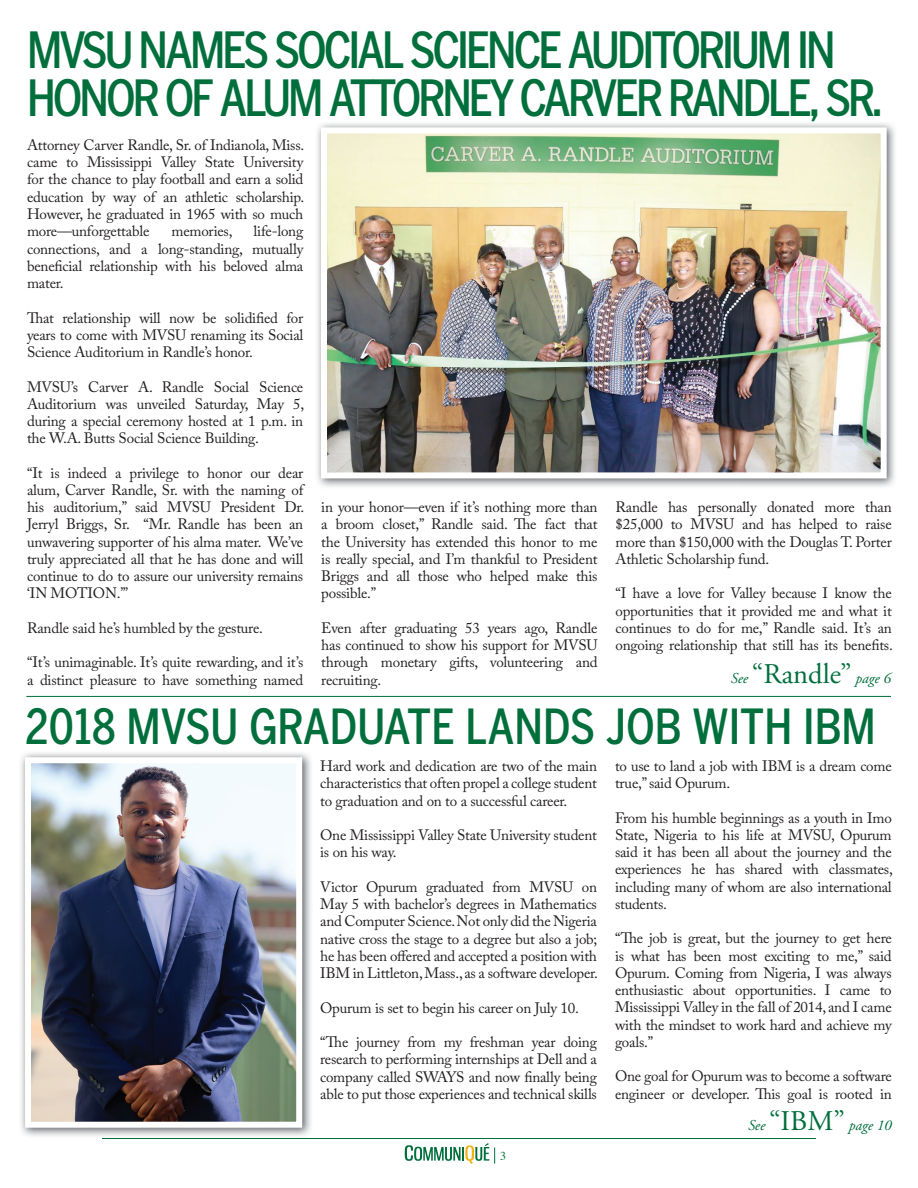
<style>
.page{position:relative;width:918px;height:1188px;background:#fff}
.page>*{position:absolute;margin:0;border:0;box-sizing:border-box;transform-origin:0 0}
.t1{font:49.5px/48px "Benton Got Cn Med";letter-spacing:-.06em;color:#006f3c}
.t2{font:48px "Benton Got Cn Med";color:#006f3c}
.t3{font:15px/17.2px "Adobe Caslon Pro";letter-spacing:-.015em;color:#231f20;text-align:justify}
.t4{font:italic 15px "Adobe Garamond Pro";color:#006f3c}
.t5{font:12px "Times";color:#006f3c}
.s1{font-style:normal;font-size:28.5px}
</style>
<div class="page">
<img style="left:317px;top:123px;width:578px;height:364px">
<img style="left:328px;top:134px;width:552px;height:337px">
<div style="left:321px;top:127px;width:566px;height:351px;border:6px solid #fff"></div>
<svg style="left:405px;top:1143px;width:90px;height:21px"></svg>
<hr style="left:103px;top:1138px;width:712px;height:1px;background:#006f3c">
<hr style="left:26px;top:696px;width:865px;height:1px;background:#006f3c">
<img style="left:21px;top:753px;width:290px;height:383px">
<img style="left:32px;top:764px;width:263px;height:357px">
<div style="left:25px;top:757px;width:277px;height:371px;border:6px solid #fff"></div>
<h1 class="t1" style="left:27px;top:25px;width:857px">MVSU NAMES SOCIAL SCIENCE AUDITORIUM IN<br>HONOR OF ALUM ATTORNEY CARVER RANDLE, SR.</h1>
<p class="t3" style="left:27px;top:136px;width:279px">Attorney Carver Randle, Sr. of Indianola, Miss. came to Mississippi Valley State University for the chance to play football and earn a solid education by way of an athletic scholarship.<br>However, he graduated in 1965 with so much more—unforgettable</p>
<p class="t3" style="left:27px;top:222px;width:278px;text-indent:227px">life-long connections, and a long-standing, mutually beneficial relationship with his beloved alma mater.</p>
<p class="t3" style="left:27px;top:309px;width:278px">That relationship will now be solidified for years to come with MVSU renaming its Social Science Auditorium in Randle’s honor.</p>
<p class="t3" style="left:27px;top:378px;width:279px">MVSU’s Carver A. Randle Social Science Auditorium was unveiled Saturday, May 5, during a special ceremony hosted at 1 p.m. in the W.A. Butts Social Science Building.</p>
<p class="t3" style="left:27px;top:464px;width:279px">“It is indeed a privilege to honor our dear alum, Carver Randle, Sr. with the naming of his auditorium,” said MVSU President Dr.<br>Jerryl Briggs, Sr. “Mr. Randle has been an unwavering supporter of his alma mater. We’ve truly appreciated all that he has done and will continue to do to assure our university remains ‘IN MOTION.’”</p>
<p class="t3" style="left:27px;top:619px;width:237px">Randle said he’s humbled by the gesture.</p>
<p class="t3" style="left:27px;top:654px;width:278px">“It’s unimaginable. It’s quite rewarding, and it’s a distinct pleasure to have something named</p>
<p class="t3" style="left:172px;top:222px;width:63px">memories,</p>
<p class="t3" style="left:321px;top:498px;width:278px">in your honor—even if it’s nothing more than a broom closet,” Randle said. The fact that the University has extended this honor to me is really special, and I’m thankful to President Briggs and all those who helped make this possible.”</p>
<p class="t3" style="left:321px;top:619px;width:278px">Even after graduating 53 years ago, Randle has continued to show his support for MVSU through monetary gifts, volunteering and recruiting.</p>
<p class="t3" style="left:616px;top:498px;width:278px">Randle has personally donated more than $25,000 to MVSU and has helped to raise more than $150,000 with the Douglas T. Porter Athletic Scholarship fund.</p>
<p class="t3" style="left:616px;top:585px;width:279px">“I have a love for Valley because I know the opportunities that it provided me and what it continues to do for me,” Randle said. It’s an ongoing relationship that still has its benefits.</p>
<p class="t4" style="left:731px;top:669px;width:162px">See <span class="s1">“Randle”</span> page 6</p>
<h2 class="t2" style="left:25px;top:698px;width:852px">2018 MVSU GRADUATE LANDS JOB WITH IBM</h2>
<p class="t3" style="left:320px;top:757px;width:278px">Hard work and dedication are two of the main characteristics that often propel a college student to graduation and on to a successful career.</p>
<p class="t3" style="left:320px;top:826px;width:278px">One Mississippi Valley State University student is on his way.</p>
<p class="t3" style="left:320px;top:878px;width:279px">Victor Opurum graduated from MVSU on May 5 with bachelor’s degrees in Mathematics and Computer Science. Not only did the Nigeria native cross the stage to a degree but also a job; he has been offered and accepted a position with IBM in Littleton, Mass., as a software developer.</p>
<p class="t3" style="left:320px;top:999px;width:260px">Opurum is set to begin his career on July 10.</p>
<p class="t3" style="left:320px;top:1033px;width:278px">“The journey from my freshman year doing research to performing internships at Dell and a company called SWAYS and now finally being able to put those experiences and technical skills</p>
<p class="t3" style="left:615px;top:757px;width:278px">to use to land a job with IBM is a dream come true,” said Opurum.</p>
<p class="t3" style="left:615px;top:809px;width:279px">From his humble beginnings as a youth in Imo State, Nigeria to his life at MVSU, Opurum said it has been all about the journey and the experiences he has shared with classmates, including many of whom are also international students.</p>
<p class="t3" style="left:615px;top:930px;width:278px">“The job is great, but the journey to get here is what has been most exciting to me,” said Opurum. Coming from Nigeria, I was always enthusiastic about opportunities. I came to Mississippi Valley in the fall of 2014, and I came with the mindset to work hard and achieve my goals.”</p>
<p class="t3" style="left:615px;top:1068px;width:278px">One goal for Opurum was to become a software engineer or developer. This goal is rooted in</p>
<p class="t5" style="left:500px;top:1145px;width:7px">3</p>
<p class="t4" style="left:748px;top:1116px;width:145px">See <span class="s1">“IBM”</span> page 10</p>
</div>
